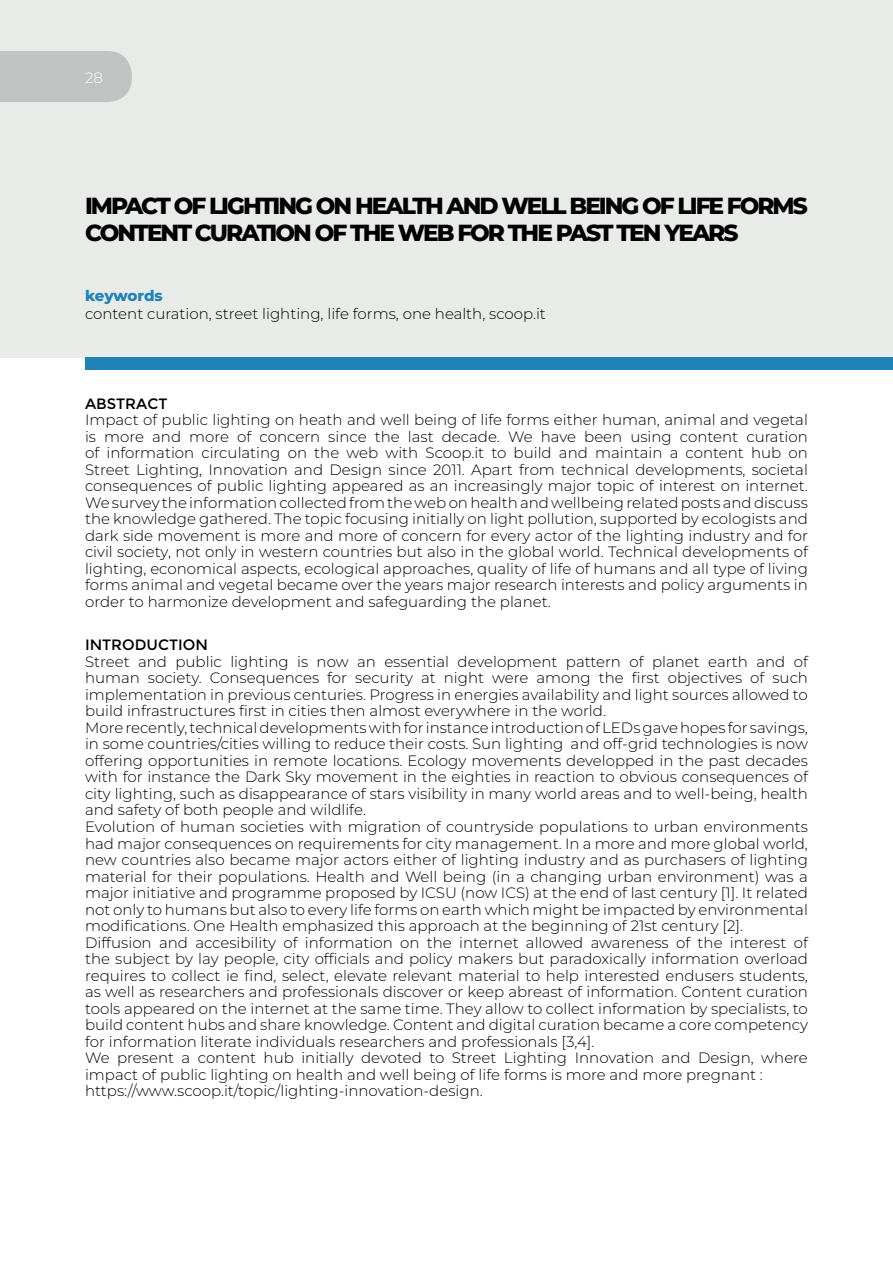
<style>
.page{position:relative;width:893px;height:1263px;background:#fff}
.page>*{position:absolute;margin:0;border:0;box-sizing:border-box;transform-origin:0 0}
.t1{font:800 23.25px/27px "Montserrat";letter-spacing:-.085em;color:#000001}
.t2{font:300 15px/16.5px "Montserrat";color:#000001;text-align:justify}
.t3{font:15px "Montserrat";color:#000001}
.t4{font:300 15px "Montserrat";color:#fff}
.s1{font-weight:800;color:#1f83b8}
</style>
<div class="page">
<div style="left:0;top:0;width:893px;height:357px;background:#e8ebe8"></div>
<div style="left:85px;top:357px;width:808px;height:13px;background:#1f83b8"></div>
<div style="left:0;top:51px;width:132px;height:51px;background:#c1c3c2"></div>
<p class="t4" style="left:85px;top:67px;width:19px">28</p>
<p class="t1" style="left:85px;top:191px;width:724px">IMPACT OF LIGHTING ON HEALTH AND WELL BEING OF LIFE FORMS<br>CONTENT CURATION OF THE WEB FOR THE PAST TEN YEARS</p>
<p class="t2" style="left:85px;top:286px;width:462px;line-height:18px"><span class="s1">keywords<br></span>content curation, street lighting, life forms, one health, scoop.it</p>
<p class="t3" style="left:85px;top:395px;width:84px">ABSTRACT</p>
<p class="t2" style="left:85px;top:411px;width:724px">Impact of public lighting on heath and well being of life forms either human, animal and vegetal is more and more of concern since the last decade. We have been using content curation of information circulating on the web with Scoop.it to build and maintain a content hub on Street Lighting, Innovation and Design since 2011. Apart from technical developments, societal consequences of public lighting appeared as an increasingly major topic of interest on internet.<br>We survey the information collected from the web on health and wellbeing related posts and discuss the knowledge gathered. The topic focusing initially on light pollution, supported by ecologists and dark side movement is more and more of concern for every actor of the lighting industry and for civil society, not only in western countries but also in the global world. Technical developments of lighting, economical aspects, ecological approaches, quality of life of humans and all type of living forms animal and vegetal became over the years major research interests and policy arguments in order to harmonize development and safeguarding the planet.</p>
<p class="t3" style="left:85px;top:636px;width:124px">INTRODUCTION</p>
<p class="t2" style="left:85px;top:653px;width:724px">Street and public lighting is now an essential development pattern of planet earth and of human society. Consequences for security at night were among the first objectives of such implementation in previous centuries. Progress in energies availability and light sources allowed to build infrastructures first in cities then almost everywhere in the world.</p>
<p class="t2" style="left:85px;top:719px;width:724px">More recently, technical developments with for instance introduction of LEDs gave hopes for savings, in some countries/cities willing to reduce their costs. Sun lighting and off-grid technologies is now offering opportunities in remote locations. Ecology movements developped in the past decades with for instance the Dark Sky movement in the eighties in reaction to obvious consequences of city lighting, such as disappearance of stars visibility in many world areas and to well-being, health and safety of both people and wildlife.</p>
<p class="t2" style="left:85px;top:818px;width:724px">Evolution of human societies with migration of countryside populations to urban environments had major consequences on requirements for city management. In a more and more global world, new countries also became major actors either of lighting industry and as purchasers of lighting material for their populations. Health and Well being (in a changing urban environment) was a major initiative and programme proposed by ICSU (now ICS) at the end of last century [1]. It related not only to humans but also to every life forms on earth which might be impacted by environmental modifications. One Health emphasized this approach at the beginning of 21st century [2].</p>
<p class="t2" style="left:85px;top:933px;width:724px">Diffusion and accesibility of information on the internet allowed awareness of the interest of the subject by lay people, city officials and policy makers but paradoxically information overload requires to collect ie find, select, elevate relevant material to help interested endusers students, as well as researchers and professionals discover or keep abreast of information. Content curation tools appeared on the internet at the same time. They allow to collect information by specialists, to build content hubs and share knowledge. Content and digital curation became a core competency for information literate individuals researchers and professionals [3,4].</p>
<p class="t2" style="left:85px;top:1049px;width:724px;text-align:left">We present a content hub initially devoted to Street Lighting Innovation and Design, where impact of public lighting on health and well being of life forms is more and more pregnant : https://www.scoop.it/topic/lighting-innovation-design.</p>
</div>
